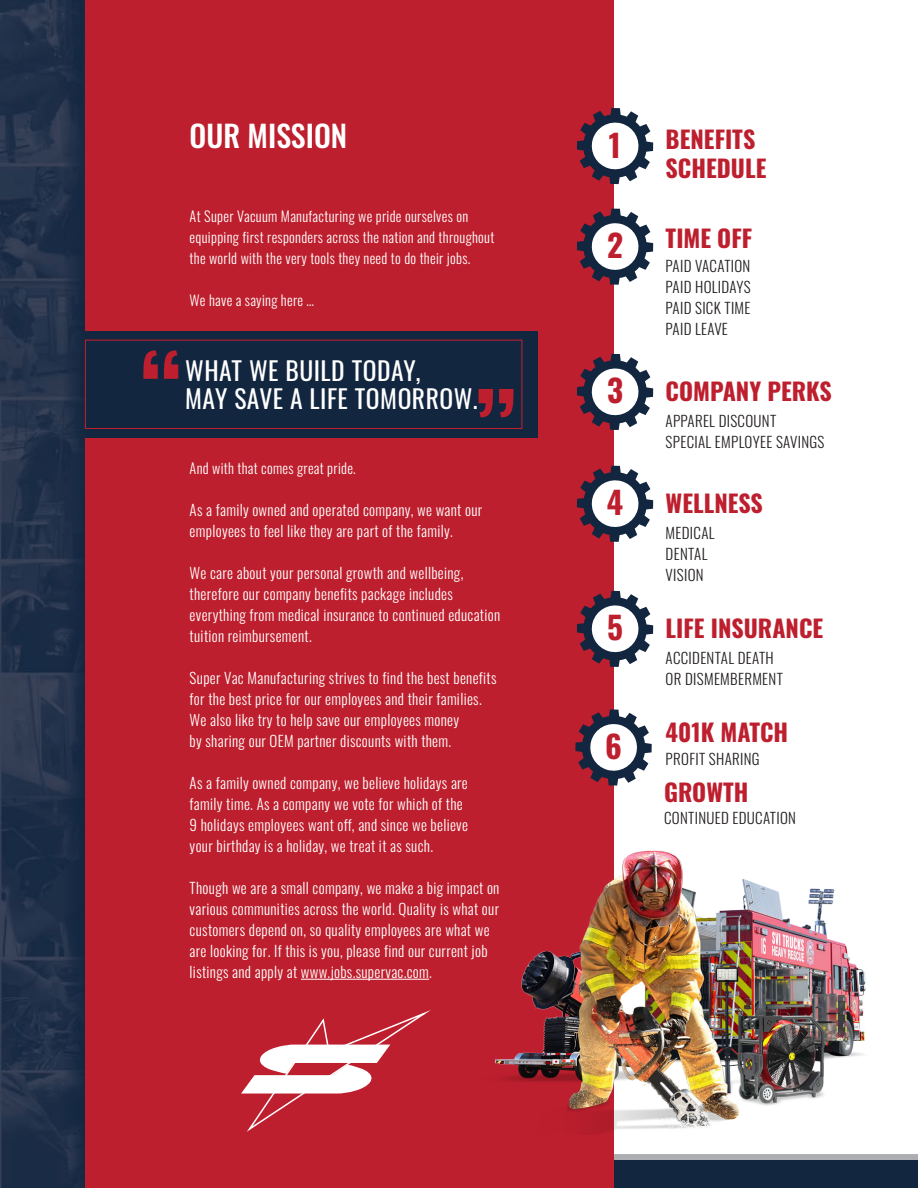
<style>
.page{position:relative;width:918px;height:1188px;background:#fff}
.page>*{position:absolute;margin:0;border:0;box-sizing:border-box;transform-origin:0 0}
.t1{font:700 31.2px "Oswald";color:#be1f2e}
.t2{font:500 30px "Oswald";color:#fff}
.t3{font:25.65px/27.9px "Oswald";letter-spacing:.02em;color:#fff}
.t4{font:700 24px/28.8px "Oswald";color:#be1f2e}
.t5{font:300 15px/21px "Oswald";letter-spacing:.02em;color:#fff}
.t6{font:300 15px/21px "Oswald";letter-spacing:.02em;color:#231f20}
.t7{font:300 14.25px/21px "Oswald";letter-spacing:.02em;color:#fff}
</style>
<div class="page">
<div style="left:1px;top:1154px;width:917px;height:6px;background:#adaeb2"></div>
<div style="left:1px;top:1160px;width:917px;height:28px;background:#122640"></div>
<img style="left:1px;top:0;width:84px;height:1188px">
<div style="left:85px;top:0;width:528px;height:1188px;background:#be1f2e"></div>
<hr style="left:301px;top:979px;width:128px;height:1px;background:#fff">
<svg style="left:241px;top:1010px;width:190px;height:122px"></svg>
<svg style="left:577px;top:209px;width:76px;height:76px"></svg>
<svg style="left:577px;top:354px;width:76px;height:76px"></svg>
<svg style="left:577px;top:466px;width:76px;height:76px"></svg>
<svg style="left:577px;top:591px;width:76px;height:76px"></svg>
<svg style="left:577px;top:108px;width:76px;height:76px"></svg>
<img style="left:494px;top:846px;width:372px;height:288px">
<svg style="left:575px;top:709px;width:77px;height:77px"></svg>
<div style="left:85px;top:331px;width:452px;height:106px;background:#122640"></div>
<div style="left:85px;top:340px;width:437px;height:89px;border:1px solid #be1f2e"></div>
<svg style="left:143px;top:350px;width:35px;height:29px"></svg>
<svg style="left:479px;top:389px;width:35px;height:28px"></svg>
<h2 class="t2" style="left:190px;top:124px;width:159px">OUR MISSION</h2>
<p class="t7" style="left:190px;top:206px;width:306px">At Super Vacuum Manufacturing we pride ourselves on equipping first responders across the nation and throughout the world with the very tools they need to do their jobs.</p>
<p class="t7" style="left:190px;top:290px;width:126px">We have a saying here …</p>
<h3 class="t3" style="left:185px;top:359px;width:294px">WHAT WE BUILD TODAY,<br>MAY SAVE A LIFE TOMORROW.</h3>
<p class="t7" style="left:190px;top:458px;width:168px">And with that comes great pride.</p>
<p class="t5" style="left:190px;top:500px;width:294px">As a family owned and operated company, we want our employees to feel like they are part of the family.</p>
<p class="t5" style="left:190px;top:563px;width:312px">We care about your personal growth and wellbeing, therefore our company benefits package includes everything from medical insurance to continued education tuition reimbursement.</p>
<p class="t5" style="left:190px;top:668px;width:308px">Super Vac Manufacturing strives to find the best benefits for the best price for our employees and their families.<br>We also like try to help save our employees money<br>by sharing our OEM partner discounts with them.</p>
<p class="t5" style="left:190px;top:773px;width:280px">As a family owned company, we believe holidays are family time. As a company we vote for which of the 9 holidays employees want off, and since we believe your birthday is a holiday, we treat it as such.</p>
<p class="t5" style="left:190px;top:878px;width:311px">Though we are a small company, we make a big impact on various communities across the world. Quality is what our customers depend on, so quality employees are what we are looking for. If this is you, please find our current job listings and apply at www.jobs.supervac.com.</p>
<h1 class="t1" style="left:609px;top:129px;width:14px">1</h1>
<h1 class="t1" style="left:607px;top:230px;width:18px">2</h1>
<h3 class="t4" style="left:666px;top:126px;width:102px">BENEFITS<br>SCHEDULE</h3>
<h3 class="t4" style="left:666px;top:225px;width:88px">TIME OFF</h3>
<p class="t6" style="left:666px;top:257px;width:87px;text-align:justify">PAID VACATION PAID HOLIDAYS PAID SICK TIME PAID LEAVE</p>
<h1 class="t1" style="left:607px;top:375px;width:18px">3</h1>
<h3 class="t4" style="left:666px;top:378px;width:168px">COMPANY PERKS</h3>
<p class="t6" style="left:666px;top:411px;width:160px">APPAREL DISCOUNT<br>SPECIAL EMPLOYEE SAVINGS</p>
<h1 class="t1" style="left:607px;top:487px;width:18px">4</h1>
<h3 class="t4" style="left:666px;top:490px;width:99px">WELLNESS</h3>
<p class="t6" style="left:666px;top:523px;width:50px">MEDICAL<br>DENTAL<br>VISION</p>
<h1 class="t1" style="left:607px;top:612px;width:17px">5</h1>
<h3 class="t4" style="left:666px;top:615px;width:159px">LIFE INSURANCE</h3>
<h1 class="t1" style="left:605px;top:730px;width:18px">6</h1>
<p class="t6" style="left:666px;top:648px;width:119px">ACCIDENTAL DEATH<br>OR DISMEMBERMENT</p>
<h3 class="t4" style="left:666px;top:719px;width:124px">401K MATCH</h3>
<p class="t6" style="left:666px;top:749px;width:95px">PROFIT SHARING</p>
<h3 class="t4" style="left:664px;top:779px;width:86px">GROWTH</h3>
<p class="t6" style="left:664px;top:808px;width:133px">CONTINUED EDUCATION</p>
</div>
